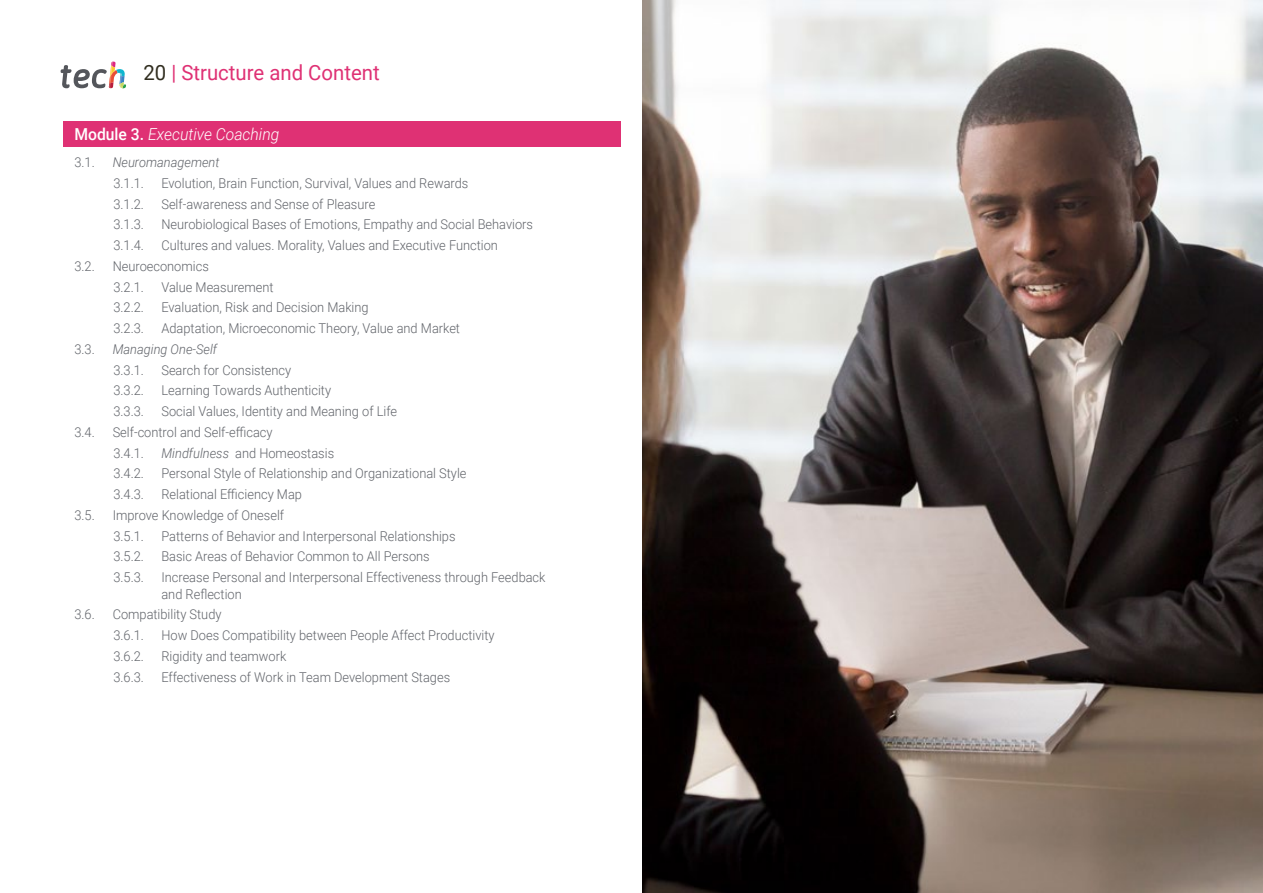
<style>
.page{position:relative;width:1263px;height:893px;background:#fff}
.page>*{position:absolute;margin:0;border:0;box-sizing:border-box;transform-origin:0 0}
.t1{font:21px "Roboto";color:#df3174}
.t2{font:italic 300 16.5px "Roboto";color:#fff;scale:.95 1}
.t3{font:300 13.5px/20.7px "Roboto";color:#61646a;scale:.95 1}
.t4{font:italic 300 13.5px "Roboto";color:#61646a;scale:.95 1}
.s1{color:#312e20}
.s2{font-weight:500;font-style:normal}
.s3{font-style:italic}
</style>
<div class="page">
<div style="left:63px;top:121px;width:558px;height:25px;background:#df3174"></div>
<svg style="left:61px;top:62px;width:65px;height:27px"></svg>
<img style="left:642px;top:0;width:621px;height:893px">
<h1 class="t1" style="left:144px;top:57px;width:238px"><span class="s1">20</span> | Structure and Content</h1>
<p class="t2" style="left:74px;top:123px;width:217px"><span class="s2">Module 3.</span> Executive Coaching</p>
<p class="t3" style="left:74px;top:151px;width:23px">3.1.</p>
<p class="t4" style="left:113px;top:153px;width:114px">Neuromanagement</p>
<p class="t3" style="left:113px;top:172px;width:34px">3.1.1.</p>
<p class="t3" style="left:161px;top:172px;width:325px">Evolution, Brain Function, Survival, Values and Rewards</p>
<p class="t3" style="left:113px;top:193px;width:34px">3.1.2.</p>
<p class="t3" style="left:161px;top:193px;width:227px">Self-awareness and Sense of Pleasure</p>
<p class="t3" style="left:113px;top:214px;width:34px">3.1.3.</p>
<p class="t3" style="left:161px;top:214px;width:393px">Neurobiological Bases of Emotions, Empathy and Social Behaviors</p>
<p class="t3" style="left:113px;top:234px;width:34px">3.1.4.</p>
<p class="t3" style="left:161px;top:234px;width:356px">Cultures and values. Morality, Values and Executive Function</p>
<p class="t3" style="left:74px;top:255px;width:23px">3.2.</p>
<p class="t3" style="left:113px;top:255px;width:103px">Neuroeconomics<br>3.2.1.</p>
<p class="t3" style="left:161px;top:276px;width:120px">Value Measurement</p>
<p class="t3" style="left:113px;top:297px;width:34px">3.2.2.</p>
<p class="t3" style="left:161px;top:297px;width:220px">Evaluation, Risk and Decision Making</p>
<p class="t3" style="left:113px;top:317px;width:34px">3.2.3.</p>
<p class="t3" style="left:161px;top:317px;width:316px">Adaptation, Microeconomic Theory, Value and Market</p>
<p class="t3" style="left:74px;top:338px;width:23px">3.3.</p>
<p class="t4" style="left:113px;top:340px;width:111px">Managing One-Self</p>
<p class="t3" style="left:113px;top:359px;width:34px">3.3.1.</p>
<p class="t3" style="left:161px;top:359px;width:138px">Search for Consistency</p>
<p class="t3" style="left:113px;top:380px;width:34px">3.3.2.</p>
<p class="t3" style="left:161px;top:380px;width:180px">Learning Towards Authenticity</p>
<p class="t3" style="left:113px;top:400px;width:34px">3.3.3.</p>
<p class="t3" style="left:161px;top:400px;width:249px">Social Values, Identity and Meaning of Life</p>
<p class="t3" style="left:74px;top:421px;width:23px">3.4.</p>
<p class="t3" style="left:113px;top:421px;width:170px">Self-control and Self-efficacy<br>3.4.1.</p>
<p class="t3" style="left:161px;top:442px;width:183px"><span class="s3">Mindfulness</span> and Homeostasis</p>
<p class="t3" style="left:113px;top:463px;width:34px">3.4.2.</p>
<p class="t3" style="left:161px;top:463px;width:323px">Personal Style of Relationship and Organizational Style</p>
<p class="t3" style="left:113px;top:483px;width:34px">3.4.3.</p>
<p class="t3" style="left:161px;top:483px;width:149px">Relational Efficiency Map</p>
<p class="t3" style="left:74px;top:504px;width:23px">3.5.</p>
<p class="t3" style="left:113px;top:504px;width:182px">Improve Knowledge of Oneself<br>3.5.1.</p>
<p class="t3" style="left:161px;top:525px;width:311px">Patterns of Behavior and Interpersonal Relationships</p>
<p class="t3" style="left:113px;top:546px;width:34px">3.5.2.</p>
<p class="t3" style="left:161px;top:546px;width:284px">Basic Areas of Behavior Common to All Persons</p>
<p class="t3" style="left:113px;top:566px;width:34px">3.5.3.</p>
<p class="t3" style="left:161px;top:569px;width:406px;line-height:16.5px">Increase Personal and Interpersonal Effectiveness through Feedback and Reflection</p>
<p class="t3" style="left:74px;top:604px;width:23px">3.6.</p>
<p class="t3" style="left:113px;top:604px;width:116px">Compatibility Study<br>3.6.1.</p>
<p class="t3" style="left:161px;top:624px;width:352px">How Does Compatibility between People Affect Productivity</p>
<p class="t3" style="left:113px;top:645px;width:34px">3.6.2.</p>
<p class="t3" style="left:161px;top:645px;width:133px">Rigidity and teamwork</p>
<p class="t3" style="left:113px;top:666px;width:34px">3.6.3.</p>
<p class="t3" style="left:161px;top:666px;width:305px">Effectiveness of Work in Team Development Stages</p>
</div>
